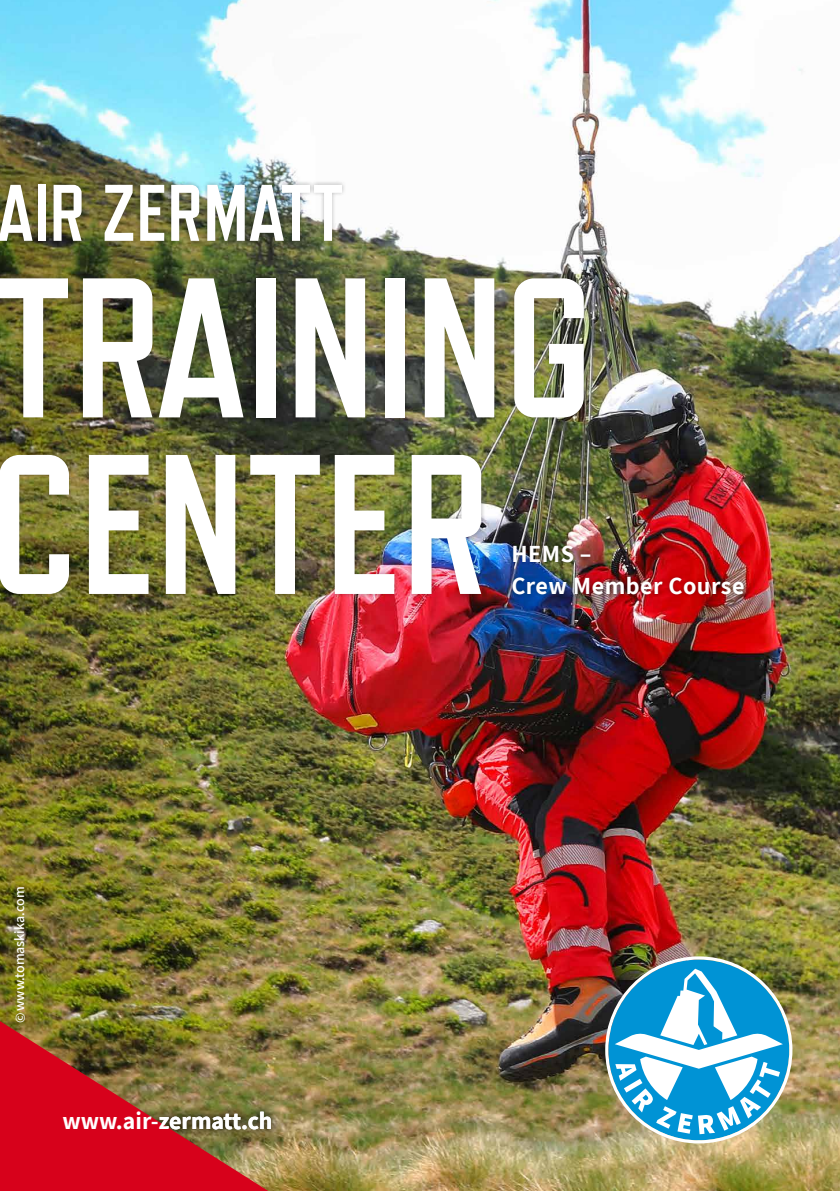
<style>
.page{position:relative;width:840px;height:1191px;background:#fff}
.page>*{position:absolute;margin:0;border:0;box-sizing:border-box;transform-origin:0 0}
.t1{font:700 198.6px/176.6px "Refrigerator Deluxe";color:#fff}
.t2{font:700 80px "Refrigerator Deluxe";color:#fff}
.t3{font:700 24px/32px "Assistant";letter-spacing:.015em;color:#fff}
.t4{font:600 14px "Assistant";color:#fff}
</style>
<div class="page">
<img style="left:0;top:0;width:839px;height:1191px">
<div style="left:54px;top:1102px;width:227px;height:37px;background:#000;opacity:.75"></div>
<div style="left:0;top:180px;width:588px;height:418px;background:#000;opacity:.3"></div>
<img style="left:0;top:1021px;width:268px;height:170px">
<div style="left:507px;top:542px;width:240px;height:56px;background:#000;opacity:.4"></div>
<img style="left:605px;top:956px;width:187px;height:187px">
<h2 class="t2" style="left:-2px;top:166px;width:348px">AIR ZERMATT</h2>
<h1 class="t1" style="left:-10px;top:259px;width:605px">TRAINING<br>CENTER</h1>
<p class="t3" style="left:511px;top:537px;width:234px">HEMS –<br>Crew Member Course</p>
<p class="t4" style="left:10px;top:1023px;width:138px;rotate:-90deg">©www.tomaskika.com</p>
<p class="t3" style="left:62px;top:1104px;width:211px">www.air-zermatt.ch</p>
</div>
